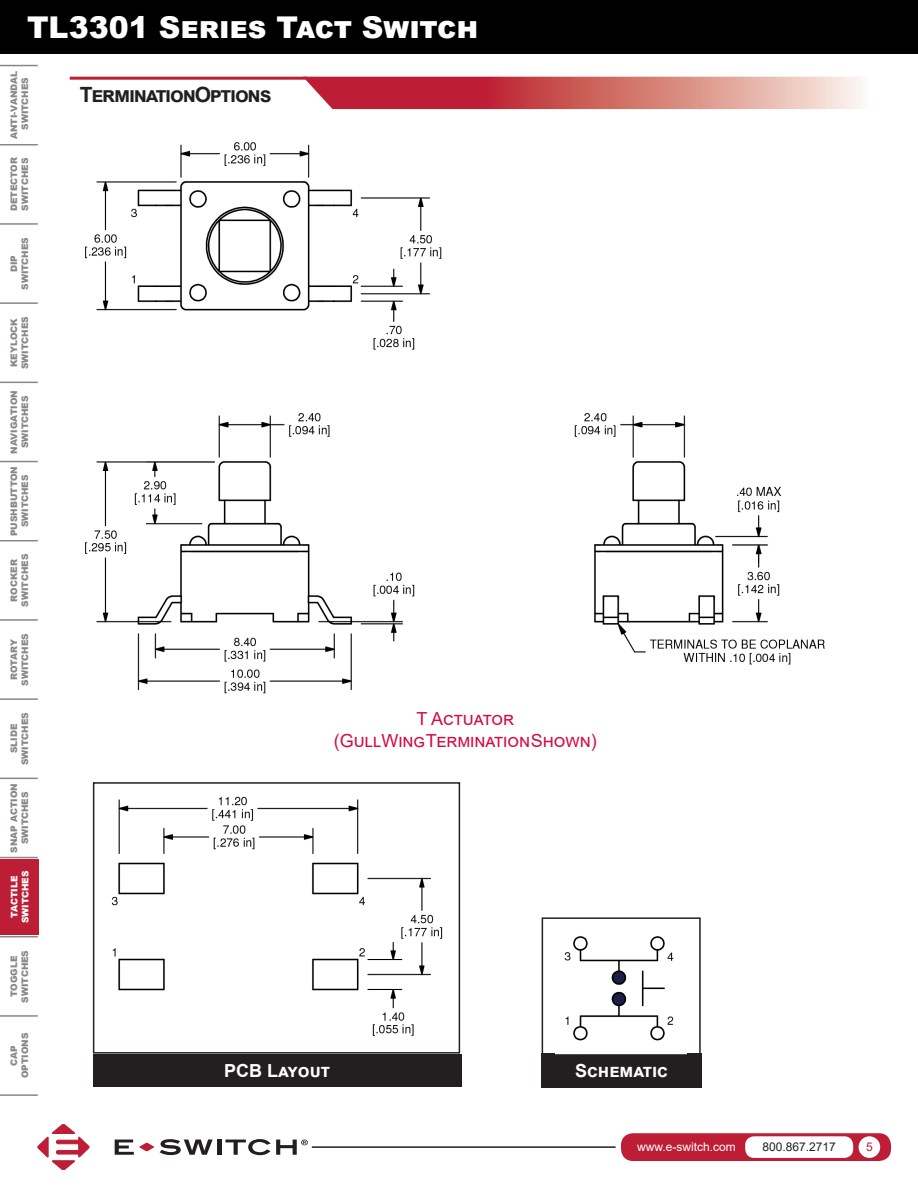
<style>
.page{position:relative;width:918px;height:1188px;background:#fff}
.page>*{position:absolute;margin:0;border:0;box-sizing:border-box;transform-origin:0 0}
.t1{font:900 30px "Arial";color:#fff}
.t2{font:700 21px "Arial";letter-spacing:-.06em;color:#231f20}
.t3{font:18px/21.6px "Arial";letter-spacing:-.005em;color:#d20d44;text-align:center}
.t4{font:700 18px "Arial";color:#fff}
.t5{font:12px "Arial";color:#fff}
.t6{font:12px "Arial";color:#231f20}
.t7{font:12px "Arial";color:#be1e35}
.t8{font:900 9px/10.8px "Arial";color:#86888b;text-align:center}
.t9{font:900 9px "Arial";color:#fff}
</style>
<div class="page">
<div style="left:621px;top:1133px;width:270px;height:28px;background:#be1e35;border-radius:12px"></div>
<div style="left:745px;top:1136px;width:108px;height:22px;background:#fff;border-radius:9px"></div>
<div style="left:859px;top:1136px;width:21px;height:22px;background:#fff;border-radius:50%"></div>
<hr style="left:312px;top:1146px;width:304px;height:2px;background:#231f20">
<hr style="left:0;top:144px;width:38px;height:1px;background:#86888b">
<hr style="left:0;top:65px;width:38px;height:1px;background:#86888b">
<hr style="left:0;top:223px;width:38px;height:2px;background:#86888b">
<hr style="left:0;top:302px;width:38px;height:2px;background:#86888b">
<hr style="left:0;top:382px;width:38px;height:1px;background:#86888b">
<hr style="left:0;top:461px;width:38px;height:1px;background:#86888b">
<hr style="left:0;top:540px;width:38px;height:1px;background:#86888b">
<hr style="left:0;top:619px;width:38px;height:2px;background:#86888b">
<hr style="left:0;top:698px;width:38px;height:2px;background:#86888b">
<hr style="left:0;top:778px;width:38px;height:1px;background:#86888b">
<hr style="left:0;top:857px;width:38px;height:1px;background:#86888b">
<hr style="left:0;top:936px;width:38px;height:1px;background:#86888b">
<hr style="left:0;top:1015px;width:38px;height:2px;background:#86888b">
<hr style="left:0;top:1094px;width:38px;height:2px;background:#86888b">
<div style="left:0;top:859px;width:38px;height:76px;background:#be1e35"></div>
<div style="left:0;top:0;width:918px;height:54px;background:#000"></div>
<svg style="left:115px;top:1140px;width:39px;height:15px"></svg>
<svg style="left:160px;top:1139px;width:53px;height:16px"></svg>
<hr style="left:217px;top:1140px;width:4px;height:15px;background:#231f20">
<svg style="left:225px;top:1139px;width:83px;height:16px"></svg>
<svg style="left:38px;top:1124px;width:51px;height:46px"></svg>
<hr style="left:70px;top:77px;width:237px;height:3px;background:#be1e35">
<svg style="left:303px;top:77px;width:558px;height:32px;background:#d26d70"></svg>
<div style="left:541px;top:1054px;width:161px;height:34px;background:#231f20"></div>
<img style="left:564px;top:936px;width:110px;height:105px">
<div style="left:542px;top:917px;width:159px;height:139px;border:2px solid #231f20"></div>
<div style="left:93px;top:1054px;width:368px;height:32px;background:#231f20"></div>
<img style="left:111px;top:796px;width:332px;height:240px">
<div style="left:93px;top:782px;width:367px;height:272px;border:2px solid #231f20"></div>
<img style="left:85px;top:142px;width:740px;height:552px">
<p class="t1" style="left:27px;top:5px;width:453px">TL3301 Series Tact Switch</p>
<p class="t8" style="left:8px;top:139px;width:70px;rotate:-90deg">ANTI-VANDAL<br>SWITCHES</p>
<p class="t8" style="left:8px;top:211px;width:56px;text-align:left;rotate:-90deg">DETECTOR<br>SWITCHES</p>
<p class="t8" style="left:8px;top:290px;width:54px;rotate:-90deg">DIP<br>SWITCHES</p>
<p class="t8" style="left:8px;top:369px;width:54px;text-align:left;rotate:-90deg">KEYLOCK<br>SWITCHES</p>
<p class="t8" style="left:8px;top:454px;width:65px;rotate:-90deg">NAVIGATION<br>SWITCHES</p>
<p class="t8" style="left:8px;top:536px;width:71px;rotate:-90deg">PUSHBUTTON</p>
<p class="t8" style="left:19px;top:527px;width:54px;rotate:-90deg">SWITCHES</p>
<p class="t8" style="left:8px;top:607px;width:54px;rotate:-90deg">ROCKER<br>SWITCHES</p>
<p class="t8" style="left:8px;top:686px;width:54px;rotate:-90deg">ROTARY<br>SWITCHES</p>
<p class="t8" style="left:8px;top:765px;width:54px;rotate:-90deg">SLIDE<br>SWITCHES</p>
<p class="t8" style="left:8px;top:853px;width:71px;rotate:-90deg">SNAP ACTION<br>SWITCHES</p>
<p class="t9" style="left:8px;top:918px;width:44px;rotate:-90deg">TACTILE</p>
<p class="t9" style="left:19px;top:923px;width:54px;rotate:-90deg">SWITCHES</p>
<p class="t8" style="left:8px;top:1003px;width:54px;rotate:-90deg">TOGGLE<br>SWITCHES</p>
<p class="t8" style="left:8px;top:1078px;width:47px;rotate:-90deg">CAP<br>OPTIONS</p>
<p class="t2" style="left:80px;top:80px;width:193px">Termination Options</p>
<p class="t3" style="left:334px;top:708px;width:264px">T Actuator<br>(Gull Wing Termination Shown)</p>
<p class="t4" style="left:224px;top:1058px;width:107px">PCB Layout</p>
<p class="t4" style="left:575px;top:1058px;width:94px">Schematic</p>
<h3 class="t5" style="left:637px;top:1139px;width:100px">www.e-switch.com</h3>
<h3 class="t6" style="left:762px;top:1139px;width:75px">800.867.2717</h3>
<h3 class="t7" style="left:866px;top:1138px;width:8px">5</h3>
</div>
